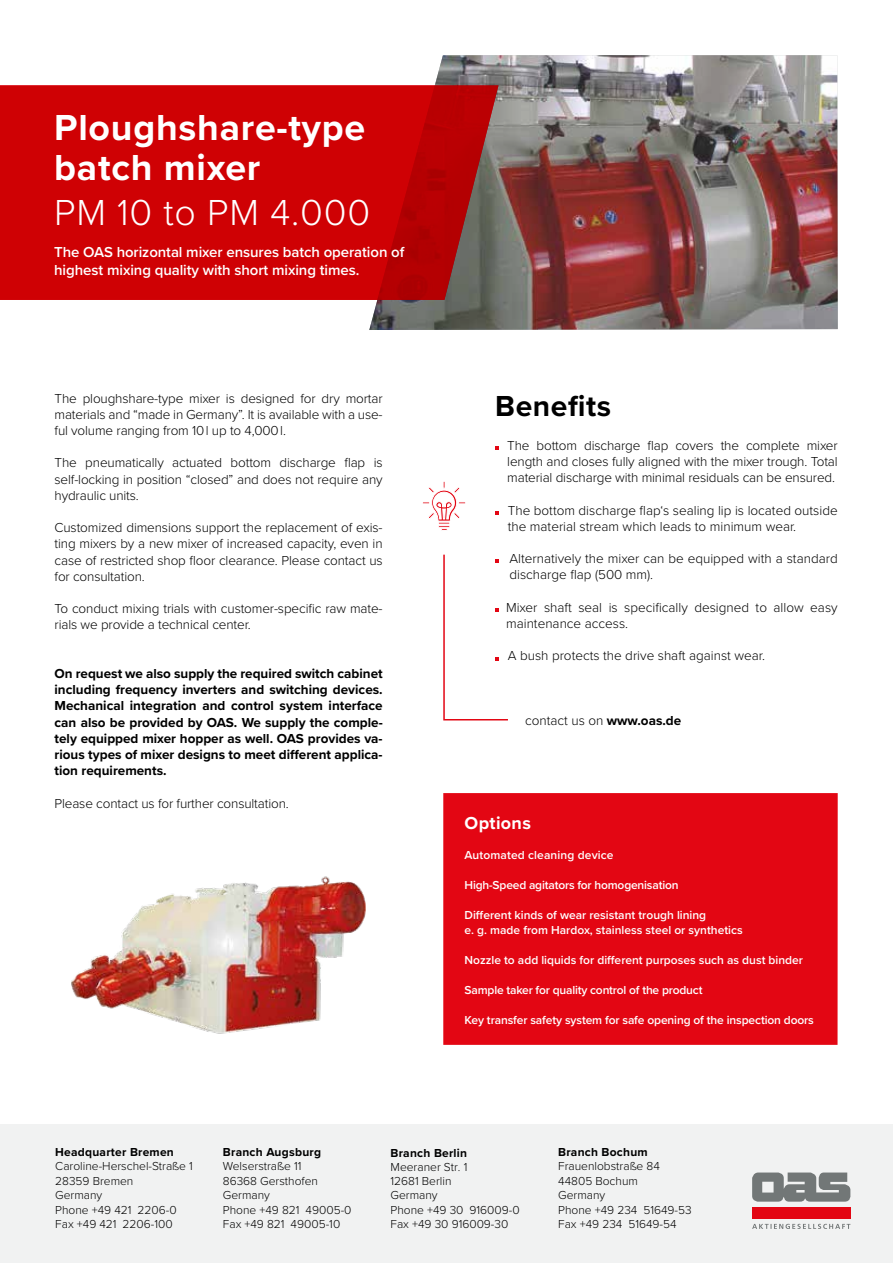
<style>
.page{position:relative;width:893px;height:1263px;background:#fff}
.page>*{position:absolute;margin:0;border:0;box-sizing:border-box;transform-origin:0 0}
.t1{font:700 37.5px/40.5px "Proxima Nova";letter-spacing:.02em;color:#fff}
.t2{font:300 37.5px "Proxima Nova";letter-spacing:.02em;color:#fff}
.t3{font:700 30px "Proxima Nova";letter-spacing:.02em;color:#000}
.t4{font:700 18px "Proxima Nova";letter-spacing:.02em;color:#fff}
.t5{font:600 15px/18px "Proxima Nova";letter-spacing:-.005em;color:#fff}
.t6{font:300 13.5px/16.2px "Proxima Nova";letter-spacing:-.01em;color:#000;text-align:justify}
.t7{font:700 13.5px/16.2px "Proxima Nova";color:#000;text-align:justify}
.t8{font:600 12px/15px "Proxima Nova";color:#fff}
.t9{font:300 12px/14.4px "Proxima Nova";color:#000}
.t10{font:700 12px "Proxima Nova";letter-spacing:.02em;color:#000}
.s1{font-weight:700}
</style>
<div class="page">
<div style="left:0;top:1125px;width:893px;height:138px;background:#f1f2f2"></div>
<img style="left:369px;top:55px;width:469px;height:275px">
<svg style="left:0;top:85px;width:502px;height:215px;background:#c50709"></svg>
<div style="left:443px;top:793px;width:395px;height:252px;background:#e30613"></div>
<svg style="left:495px;top:446px;width:4px;height:4px"></svg>
<svg style="left:495px;top:511px;width:4px;height:4px"></svg>
<svg style="left:443px;top:554px;width:65px;height:167px"></svg>
<img style="left:72px;top:876px;width:293px;height:158px">
<div style="left:752px;top:1207px;width:98px;height:12px;background:#e30613"></div>
<svg style="left:752px;top:1172px;width:99px;height:29px;background:#8a8e8e"></svg>
<svg style="left:752px;top:1224px;width:98px;height:5px"></svg>
<svg style="left:423px;top:481px;width:43px;height:50px"></svg>
<h1 class="t1" style="left:54px;top:106px;width:313px">Ploughshare-type batch mixer</h1>
<h1 class="t2" style="left:54px;top:185px;width:317px">PM 10 to PM 4.000</h1>
<p class="t5" style="left:54px;top:243px;width:352px">The OAS horizontal mixer ensures batch operation of highest mixing quality with short mixing times.</p>
<p class="t6" style="left:55px;top:389px;width:330px">The ploughshare-type mixer is designed for dry mortar materials and “made in Germany”. It is available with a use&shy;ful volume ranging from 10 l up to 4,000 l.</p>
<p class="t6" style="left:55px;top:454px;width:330px">The pneumatically actuated bottom discharge flap is self-locking in position “closed” and does not require any hydraulic units.</p>
<p class="t6" style="left:55px;top:519px;width:330px">Customized dimensions support the replacement of exis&shy;ting mixers by a new mixer of increased capacity, even in case of restricted shop floor clearance. Please contact us for consultation.</p>
<p class="t6" style="left:55px;top:600px;width:330px">To conduct mixing trials with customer-specific raw mate&shy;rials we provide a technical center.</p>
<p class="t7" style="left:55px;top:665px;width:330px">On request we also supply the required switch cabinet including frequency inverters and switching devices.<br>Mechanical integration and control system interface can also be provided by OAS. We supply the comple&shy;tely equipped mixer hopper as well. OAS provides va&shy;rious types of mixer designs to meet different applica&shy;tion requirements.</p>
<p class="t6" style="left:55px;top:794px;width:236px">Please contact us for further consultation.</p>
<h2 class="t3" style="left:495px;top:383px;width:117px">Benefits</h2>
<p class="t6" style="left:507px;top:436px;width:332px">The bottom discharge flap covers the complete mixer length and closes fully aligned with the mixer trough. Total material discharge with minimal residuals can be ensured.</p>
<p class="t6" style="left:508px;top:501px;width:331px">The bottom discharge flap‘s sealing lip is located outside the material stream which leads to minimum wear.</p>
<p class="t6" style="left:509px;top:550px;width:330px">Alternatively the mixer can be equipped with a standard discharge flap (500 mm).</p>
<p class="t6" style="left:506px;top:598px;width:333px">Mixer shaft seal is specifically designed to allow easy maintenance access.</p>
<p class="t6" style="left:508px;top:647px;width:259px">A bush protects the drive shaft against wear.</p>
<p class="t6" style="left:525px;top:712px;width:158px">contact us on <span class="s1">www.oas.de</span></p>
<h3 class="t4" style="left:465px;top:809px;width:68px">Options</h3>
<p class="t8" style="left:465px;top:847px;width:151px">Automated cleaning device</p>
<p class="t8" style="left:465px;top:877px;width:215px">High-Speed agitators for homogenisation</p>
<p class="t8" style="left:465px;top:907px;width:280px">Different kinds of wear resistant trough lining<br>e. g. made from Hardox, stainless steel or synthetics</p>
<p class="t8" style="left:465px;top:952px;width:340px">Nozzle to add liquids for different purposes such as dust binder</p>
<p class="t8" style="left:465px;top:982px;width:239px">Sample taker for quality control of the product</p>
<p class="t8" style="left:465px;top:1012px;width:351px">Key transfer safety system for safe opening of the inspection doors</p>
<p class="t10" style="left:55px;top:1143px;width:120px">Headquarter Bremen</p>
<p class="t9" style="left:55px;top:1158px;width:139px">Caroline-Herschel-Straße 1<br>28359 Bremen<br>Germany<br>Phone +49 421 2206-0<br>Fax +49 421 2206-100</p>
<p class="t10" style="left:223px;top:1143px;width:100px">Branch Augsburg</p>
<p class="t9" style="left:223px;top:1158px;width:130px">Welserstraße 11<br>86368 Gersthofen<br>Germany<br>Phone +49 821 49005-0<br>Fax +49 821 49005-10</p>
<p class="t10" style="left:391px;top:1143px;width:78px">Branch Berlin</p>
<p class="t9" style="left:391px;top:1159px;width:131px">Meeraner Str. 1<br>12681 Berlin<br>Germany<br>Phone +49 30 916009-0<br>Fax +49 30 916009-30</p>
<p class="t10" style="left:558px;top:1143px;width:91px">Branch Bochum</p>
<p class="t9" style="left:558px;top:1158px;width:135px">Frauenlobstraße 84<br>44805 Bochum<br>Germany<br>Phone +49 234 51649-53<br>Fax +49 234 51649-54</p>
</div>
